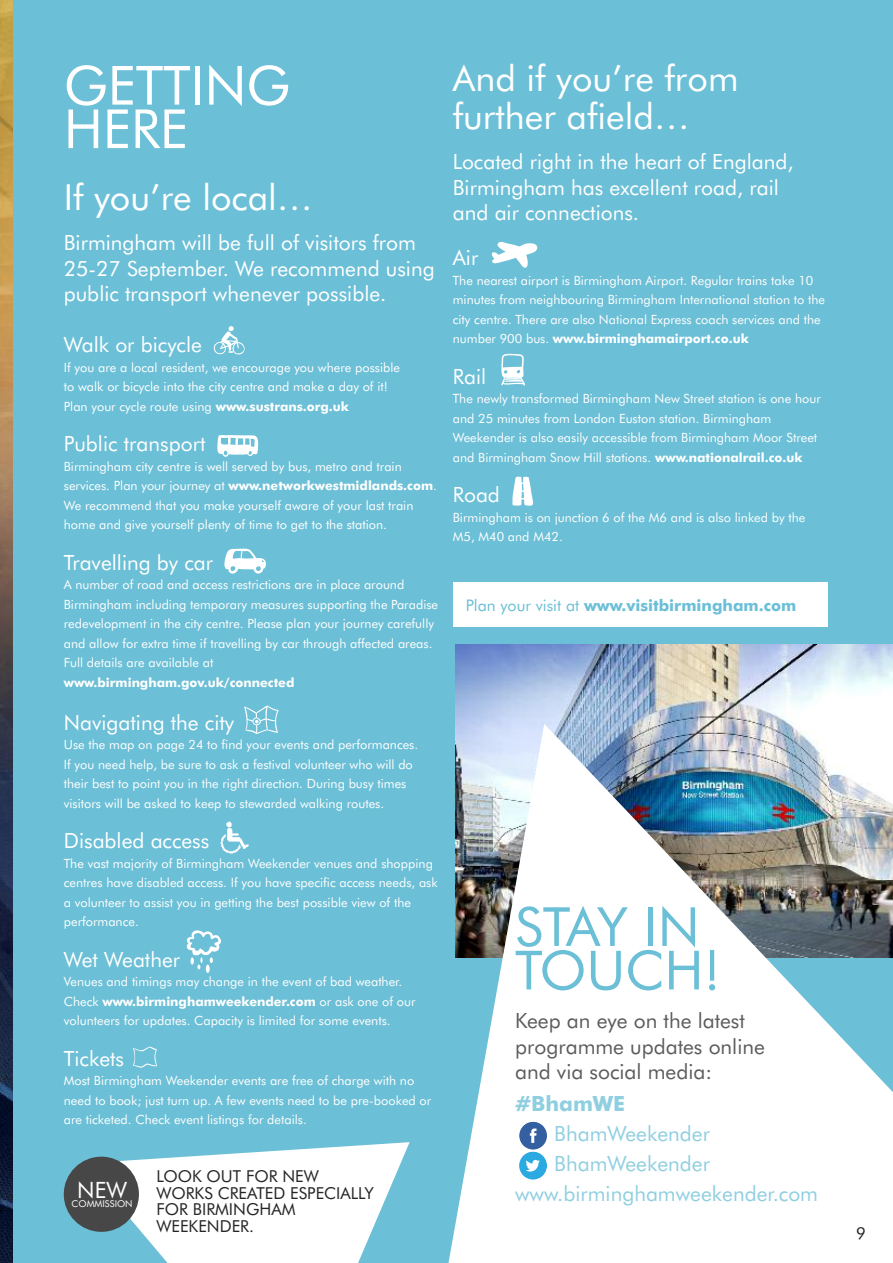
<style>
.page{position:relative;width:893px;height:1263px;background:#6bbfd6}
.page>*{position:absolute;margin:0;border:0;box-sizing:border-box;transform-origin:0 0}
.t1{font:54px/43.5px "Futura BT";color:#6bbfd6}
.t2{font:54px/43.5px "Futura BT";color:#fff}
.t3{font:36px/37.5px "Futura BT";color:#fff}
.t4{font:22.5px "Futura BT";color:#fff}
.t5{font:21px/25.5px "Futura BT";color:#fff}
.t6{font:21px/25.5px "Futura BT";color:#5d5c5d}
.t7{font:21px "Futura BT";color:#90cfe0}
.t8{font:700 21px "Futura BT";color:#90cfe0}
.t9{font:16.5px/16.5px "Futura BT";color:#272627}
.t10{font:700 16.05px "Futura BT";color:#6bbfd6}
.t11{font:12.75px/19.5px "Futura BT";color:#fff}
.t12{font:700 12.75px "Futura BT";color:#fff}
.t13{font:9.45px "Futura BT";color:#fff}
.s1{font-weight:700}
.s2{font-weight:400}
</style>
<div class="page">
<img style="left:455px;top:645px;width:438px;height:79px">
<svg style="left:213px;top:326px;width:32px;height:29px"></svg>
<img style="left:220px;top:821px;width:29px;height:33px">
<svg style="left:133px;top:1046px;width:24px;height:22px"></svg>
<svg style="left:187px;top:930px;width:34px;height:43px"></svg>
<div style="left:136px;top:1052px;width:18px;height:11px;background:#6bbfd6"></div>
<img style="left:448px;top:724px;width:445px;height:539px">
<svg style="left:519px;top:1122px;width:28px;height:57px;background:#76add5"></svg>
<svg style="left:224px;top:549px;width:42px;height:25px"></svg>
<svg style="left:217px;top:435px;width:42px;height:22px"></svg>
<svg style="left:244px;top:705px;width:35px;height:29px"></svg>
<svg style="left:83px;top:1142px;width:327px;height:121px"></svg>
<div style="left:64px;top:1157px;width:75px;height:75px;background:#484747;border-radius:50%"></div>
<div style="left:453px;top:583px;width:374px;height:44px;background:#fff"></div>
<svg style="left:491px;top:242px;width:47px;height:26px"></svg>
<svg style="left:501px;top:354px;width:24px;height:32px"></svg>
<svg style="left:512px;top:476px;width:21px;height:30px"></svg>
<img style="left:0;top:0;width:13px;height:1263px">
<h1 class="t2" style="left:64px;top:68px;width:228px">GETTING<br>HERE</h1>
<h2 class="t3" style="left:64px;top:181px;width:251px">If you’re local…</h2>
<h3 class="t5" style="left:64px;top:232px;width:372px">Birmingham will be full of visitors from<br>25-27 September. We recommend using public transport whenever possible.</h3>
<h3 class="t5" style="left:64px;top:334px;width:140px">Walk or bicycle</h3>
<p class="t11" style="left:64px;top:358px;width:338px">If you are a local resident, we encourage you where possible to walk or bicycle into the city centre and make a day of it!<br>Plan your cycle route using <span class="s1">www.sustrans.org.uk</span></p>
<h3 class="t5" style="left:64px;top:433px;width:143px">Public transport</h3>
<p class="t11" style="left:64px;top:457px;width:375px">Birmingham city centre is well served by bus, metro and train services. Plan your journey at <span class="s1">www.networkwestmidlands.com</span>.<br>We recommend that you make yourself aware of your last train home and give yourself plenty of time to get to the station.</p>
<h3 class="t5" style="left:64px;top:551px;width:151px">Travelling by car</h3>
<p class="t11" style="left:64px;top:576px;width:376px">A number of road and access restrictions are in place around Birmingham including temporary measures supporting the Paradise redevelopment in the city centre. Please plan your journey carefully and allow for extra time if travelling by car through affected areas.<br>Full details are available at</p>
<p class="t12" style="left:64px;top:677px;width:232px">www.birmingham.gov.uk/connected</p>
<h3 class="t5" style="left:64px;top:711px;width:172px">Navigating the city</h3>
<p class="t11" style="left:64px;top:736px;width:356px">Use the map on page 24 to find your events and performances.<br>If you need help, be sure to ask a festival volunteer who will do their best to point you in the right direction. During busy times visitors will be asked to keep to stewarded walking routes.</p>
<h3 class="t5" style="left:64px;top:830px;width:147px">Disabled access</h3>
<p class="t11" style="left:64px;top:854px;width:375px">The vast majority of Birmingham Weekender venues and shopping centres have disabled access. If you have specific access needs, ask a volunteer to assist you in getting the best possible view of the performance.</p>
<h3 class="t5" style="left:64px;top:948px;width:118px">Wet Weather</h3>
<p class="t11" style="left:64px;top:973px;width:353px">Venues and timings may change in the event of bad weather.<br>Check <span class="s1">www.birminghamweekender.com</span> or ask one of our volunteers for updates. Capacity is limited for some events.</p>
<h3 class="t5" style="left:64px;top:1047px;width:62px">Tickets</h3>
<p class="t11" style="left:64px;top:1072px;width:369px">Most Birmingham Weekender events are free of charge with no need to book; just turn up. A few events need to be pre-booked or are ticketed. Check event listings for details.</p>
<h3 class="t4" style="left:77px;top:1181px;width:51px">NEW</h3>
<p class="t13" style="left:72px;top:1200px;width:63px">COMMISSION</p>
<p class="t9" style="left:156px;top:1169px;width:219px">LOOK OUT FOR NEW<br>WORKS CREATED ESPECIALLY<br>FOR BIRMINGHAM<br>WEEKENDER.</p>
<h2 class="t3" style="left:453px;top:63px;width:287px">And if you’re from further afield…</h2>
<h3 class="t5" style="left:453px;top:151px;width:342px">Located right in the heart of England,<br>Birmingham has excellent road, rail and air connections.</h3>
<h3 class="t5" style="left:453px;top:247px;width:27px">Air</h3>
<p class="t11" style="left:453px;top:271px;width:374px">The nearest airport is Birmingham Airport. Regular trains take 10 minutes from neighbouring Birmingham International station to the city centre. There are also National Express coach services and the number 900 bus. <span class="s1">www.birminghamairport.co.uk</span></p>
<h3 class="t5" style="left:453px;top:365px;width:35px">Rail</h3>
<p class="t11" style="left:453px;top:390px;width:369px">The newly transformed Birmingham New Street station is one hour and 25 minutes from London Euston station. Birmingham Weekender is also easily accessible from Birmingham Moor Street and Birmingham Snow Hill stations. <span class="s1">www.nationalrail.co.uk</span></p>
<h3 class="t5" style="left:453px;top:484px;width:49px">Road</h3>
<p class="t11" style="left:453px;top:508px;width:354px">Birmingham is on junction 6 of the M6 and is also linked by the<br>M5, M40 and M42.</p>
<p class="t10" style="left:466px;top:598px;width:332px"><span class="s2">Plan your visit at</span> www.visitbirmingham.com</p>
<h1 class="t1" style="left:515px;top:909px;width:207px">STAY IN<br>TOUCH!</h1>
<h3 class="t6" style="left:515px;top:1010px;width:251px">Keep an eye on the latest programme updates online and via social media:</h3>
<h3 class="t8" style="left:515px;top:1095px;width:112px">#BhamWE</h3>
<h3 class="t7" style="left:554px;top:1125px;width:157px">BhamWeekender</h3>
<h3 class="t7" style="left:554px;top:1155px;width:157px">BhamWeekender</h3>
<h3 class="t7" style="left:515px;top:1185px;width:304px">www.birminghamweekender.com</h3>
<p class="t9" style="left:856px;top:1226px;width:11px">9</p>
</div>
